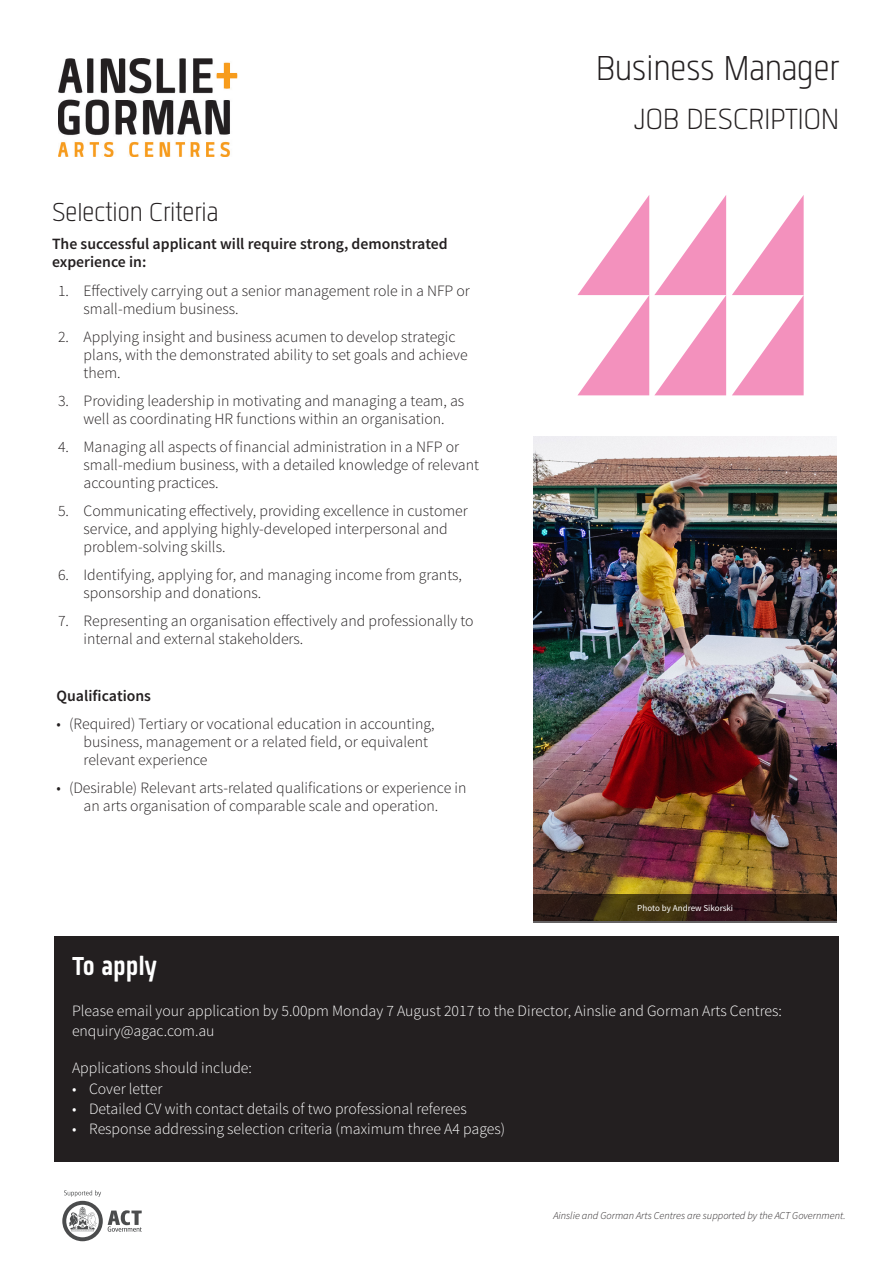
<style>
.page{position:relative;width:893px;height:1263px;background:#fff}
.page>*{position:absolute;margin:0;border:0;box-sizing:border-box;transform-origin:0 0}
.t1{font:300 48px "Quan Slim";color:#231f20}
.t2{font:300 40.5px "Quan Slim";color:#231f20}
.body{font:300 36px "Quan Slim";color:#231f20}
.body_rev_nospace{font:700 36px "Quan Slim";color:#fff}
.t3{font:300 15.75px/18px "Source Sans Pro";color:#231f20}
.body_rev_nospace-2{font:300 15.75px/20.2px "Source Sans Pro";color:#fff}
.body-2{font:600 15.75px/18px "Source Sans Pro";color:#231f20}
.t4{font:italic 300 10.5px "Source Sans Pro";color:#231f20}
.t5{font:9px "Source Sans Pro";color:#fff}
</style>
<div class="page">
<div style="left:54px;top:936px;width:785px;height:225px;background:#231f20"></div>
<img style="left:534px;top:436px;width:302px;height:458px">
<svg style="left:534px;top:894px;width:303px;height:28px;background:#362417"></svg>
<svg style="left:62px;top:1190px;width:80px;height:51px"></svg>
<img style="left:59px;top:59px;width:178px;height:97px">
<svg style="left:577px;top:195px;width:149px;height:200px"></svg>
<svg style="left:732px;top:195px;width:72px;height:200px"></svg>
<p class="body" style="left:52px;top:196px;width:168px">Selection Criteria</p>
<p class="body-2" style="left:52px;top:236px;width:397px">The successful applicant will require strong, demonstrated experience in:</p>
<p class="t3" style="left:84px;top:281px;width:388px;text-indent:-26px">1. Effectively carrying out a senior management role in a NFP or small-medium business.</p>
<p class="t3" style="left:84px;top:327px;width:386px;text-indent:-26px">2. Applying insight and business acumen to develop strategic plans, with the demonstrated ability to set goals and achieve them.</p>
<p class="t3" style="left:58px;top:392px;width:408px;text-align:center">3. Providing leadership in motivating and managing a team, as well as coordinating HR functions within an organisation.</p>
<p class="t3" style="left:84px;top:438px;width:397px;text-indent:-26px">4. Managing all aspects of financial administration in a NFP or small-medium business, with a detailed knowledge of relevant accounting practices.</p>
<p class="t3" style="left:84px;top:502px;width:386px;text-indent:-26px">5. Communicating effectively, providing excellence in customer service, and applying highly-developed interpersonal and problem-solving skills.</p>
<p class="t3" style="left:84px;top:566px;width:380px;text-indent:-26px">6. Identifying, applying for, and managing income from grants, sponsorship and donations.</p>
<p class="t3" style="left:84px;top:612px;width:392px;text-indent:-26px">7. Representing an organisation effectively and professionally to internal and external stakeholders.</p>
<p class="body-2" style="left:57px;top:687px;width:96px">Qualifications</p>
<p class="t3" style="left:84px;top:714px;width:352px;text-indent:-27px">• (Required) Tertiary or vocational education in accounting, business, management or a related field, or equivalent relevant experience</p>
<p class="t3" style="left:57px;top:779px;width:411px;text-align:center">• (Desirable) Relevant arts-related qualifications or experience in an arts organisation of comparable scale and operation.</p>
<p class="t1" style="left:596px;top:46px;width:244px">Business Manager</p>
<p class="t2" style="left:635px;top:100px;width:206px">JOB DESCRIPTION</p>
<p class="t5" style="left:637px;top:903px;width:97px">Photo by Andrew Sikorski</p>
<p class="body_rev_nospace" style="left:72px;top:949px;width:86px">To apply</p>
<p class="body_rev_nospace-2" style="left:72px;top:1000px;width:711px">Please email your application by 5.00pm Monday 7 August 2017 to the Director, Ainslie and Gorman Arts Centres: enquiry@agac.com.au</p>
<p class="body_rev_nospace-2" style="left:72px;top:1058px;width:182px">Applications should include:</p>
<p class="body_rev_nospace-2" style="left:72px;top:1078px;width:92px">• Cover letter</p>
<p class="body_rev_nospace-2" style="left:72px;top:1098px;width:396px">• Detailed CV with contact details of two professional referees</p>
<p class="body_rev_nospace-2" style="left:72px;top:1119px;width:435px">• Response addressing selection criteria (maximum three A4 pages)</p>
<p class="t4" style="left:553px;top:1209px;width:294px">Ainslie and Gorman Arts Centres are supported by the ACT Government.</p>
</div>
